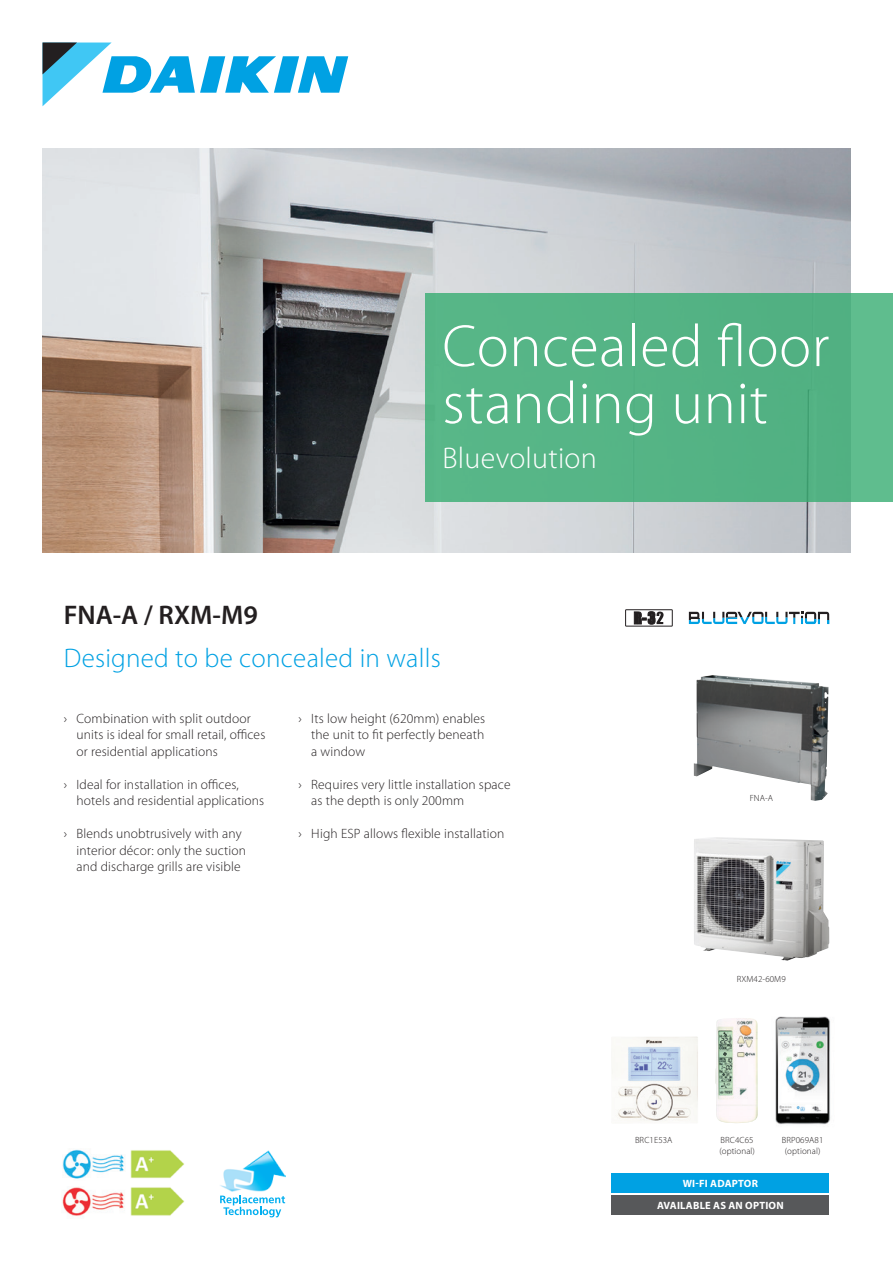
<style>
.page{position:relative;width:893px;height:1263px;background:#fff}
.page>*{position:absolute;margin:0;border:0;box-sizing:border-box;transform-origin:0 0}
.t1{font:300 60px/57px "Myriad Pro";letter-spacing:.01em;color:#fff}
.t2{font:300 30px "Myriad Pro";letter-spacing:.01em;color:#fff}
.t3{font:300 27px "Myriad Pro";letter-spacing:.01em;color:#00a1e3}
.t4{font:600 27px "Myriad Pro";color:#231f20}
.t5{font:300 13.5px/16.5px "Myriad Pro";letter-spacing:.01em;color:#231f20}
.t6{font:700 10.5px/21.6px "Myriad Pro";letter-spacing:.02em;color:#fff;text-align:center}
.t7{font:300 9px/10.8px "Myriad Pro";letter-spacing:.01em;color:#231f20;text-align:center}
</style>
<div class="page">
<img style="left:43px;top:149px;width:807px;height:404px">
<svg style="left:43px;top:43px;width:305px;height:63px"></svg>
<img style="left:62px;top:1187px;width:62px;height:29px">
<img style="left:130px;top:1150px;width:54px;height:28px">
<img style="left:130px;top:1187px;width:55px;height:29px">
<img style="left:63px;top:1149px;width:62px;height:30px">
<img style="left:612px;top:1036px;width:86px;height:85px">
<div style="left:611px;top:1174px;width:218px;height:19px;background:#00a1e3"></div>
<div style="left:611px;top:1195px;width:218px;height:20px;background:#57585a"></div>
<img style="left:775px;top:1016px;width:56px;height:109px">
<img style="left:715px;top:1018px;width:43px;height:105px">
<img style="left:694px;top:837px;width:135px;height:124px">
<img style="left:694px;top:675px;width:135px;height:126px">
<div style="left:425px;top:293px;width:468px;height:209px;background:#55b486"></div>
<img style="left:220px;top:1151px;width:66px;height:40px">
<svg style="left:220px;top:1195px;width:65px;height:22px"></svg>
<svg style="left:689px;top:612px;width:140px;height:12px"></svg>
<div style="left:625px;top:609px;width:48px;height:17px;border:1px solid #231f20"></div>
<svg style="left:634px;top:611px;width:30px;height:13px"></svg>
<h1 class="t1" style="left:442px;top:319px;width:388px">Concealed floor standing unit</h1>
<h2 class="t2" style="left:442px;top:442px;width:156px">Bluevolution</h2>
<h3 class="t4" style="left:64px;top:598px;width:196px">FNA-A / RXM-M9</h3>
<h3 class="t3" style="left:64px;top:643px;width:379px">Designed to be concealed in walls</h3>
<p class="t5" style="left:77px;top:710px;width:190px;text-indent:-13px">› Combination with split outdoor units is ideal for small retail, offices or residential applications</p>
<p class="t5" style="left:77px;top:776px;width:189px;text-indent:-13px">› Ideal for installation in offices, hotels and residential applications</p>
<p class="t5" style="left:77px;top:826px;width:171px;text-indent:-13px">› Blends unobtrusively with any interior décor: only the suction and discharge grills are visible</p>
<p class="t5" style="left:311px;top:710px;width:176px;text-align:justify;text-indent:-13px">› Its low height (620mm) enables the unit to fit perfectly beneath a window</p>
<p class="t5" style="left:311px;top:776px;width:201px;text-indent:-13px">› Requires very little installation space as the depth is only 200mm</p>
<p class="t5" style="left:298px;top:826px;width:207px">› High ESP allows flexible installation</p>
<p class="t7" style="left:750px;top:792px;width:25px">FNA-A</p>
<p class="t7" style="left:737px;top:973px;width:50px">RXM42-60M9</p>
<p class="t7" style="left:635px;top:1135px;width:39px">BRC1E53A</p>
<p class="t6" style="left:657px;top:1172px;width:128px">WI-FI ADAPTOR<br>AVAILABLE AS AN OPTION</p>
<p class="t7" style="left:719px;top:1135px;width:37px;text-align:left">BRC4C65 (optional)</p>
<p class="t7" style="left:782px;top:1135px;width:43px">BRP069A81 (optional)</p>
</div>
